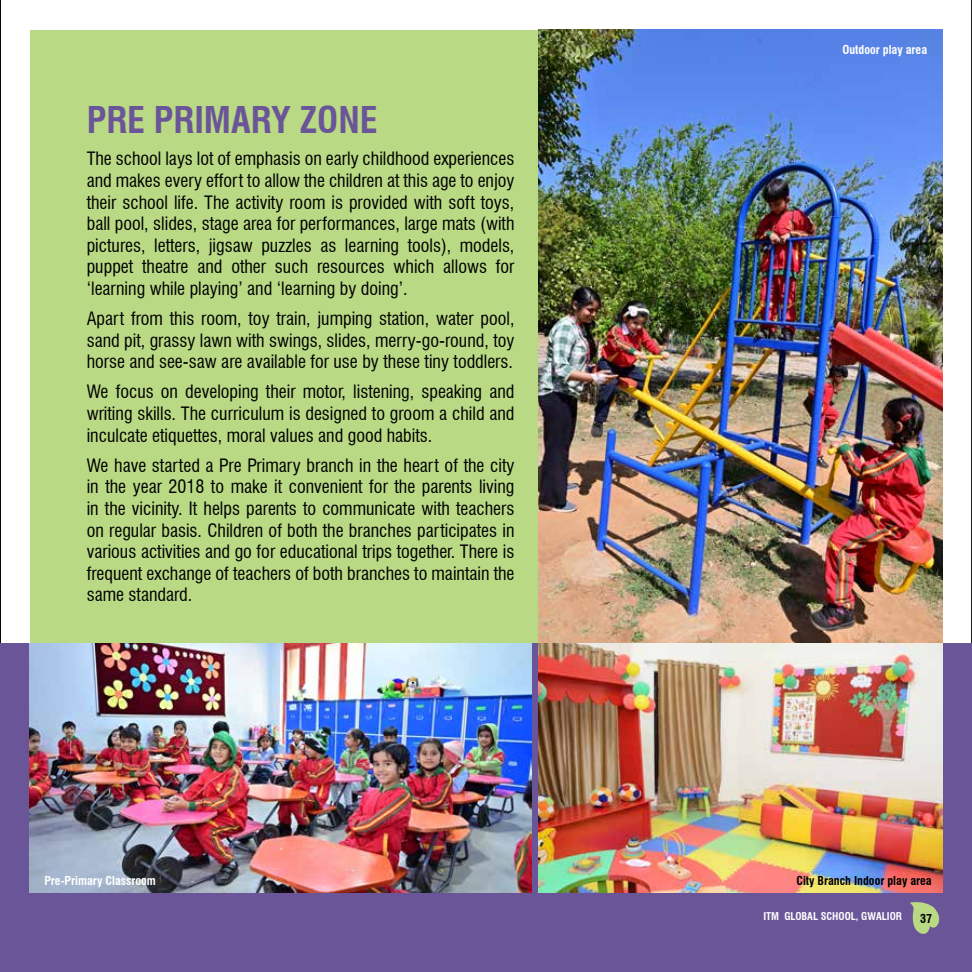
<style>
.page{position:relative;width:972px;height:972px;background:#fff}
.page>*{position:absolute;margin:0;border:0;box-sizing:border-box;transform-origin:0 0}
.t1{font:700 condensed 36px "Swiss 721 BT";color:#6b5599}
.t2{font:condensed 18px/21.6px "Swiss 721 BT";color:#000;text-align:justify}
.t3{font:700 condensed 12px "Swiss 721 BT";color:#fff}
.t4{font:700 condensed 12px "Swiss 721 BT";color:#000}
.t5{font:700 condensed 10.5px "Swiss 721 BT";color:#fff}
</style>
<div class="page">
<div style="left:30px;top:30px;width:509px;height:614px;background:#b9d984"></div>
<img style="left:539px;top:30px;width:403px;height:614px">
<img style="left:0;top:644px;width:972px;height:328px">
<img style="left:30px;top:644px;width:501px;height:249px">
<svg style="left:910px;top:901px;width:31px;height:35px"></svg>
<h1 class="t1" style="left:87px;top:99px;width:292px">PRE PRIMARY ZONE</h1>
<p class="t2" style="left:87px;top:148px;width:429px">The school lays lot of emphasis on early childhood experiences and makes every effort to allow the children at this age to enjoy their school life. The activity room is provided with soft toys, ball pool, slides, stage area for performances, large mats (with pictures, letters, jigsaw puzzles as learning tools), models, puppet theatre and other such resources which allows for ‘learning while playing’ and ‘learning by doing’.</p>
<p class="t2" style="left:87px;top:308px;width:429px">Apart from this room, toy train, jumping station, water pool, sand pit, grassy lawn with swings, slides, merry-go-round, toy horse and see-saw are available for use by these tiny toddlers.</p>
<p class="t2" style="left:87px;top:381px;width:429px">We focus on developing their motor, listening, speaking and writing skills. The curriculum is designed to groom a child and inculcate etiquettes, moral values and good habits.</p>
<p class="t2" style="left:87px;top:454px;width:429px">We have started a Pre Primary branch in the heart of the city in the year 2018 to make it convenient for the parents living in the vicinity. It helps parents to communicate with teachers on regular basis. Children of both the branches participates in various activities and go for educational trips together. There is frequent exchange of teachers of both branches to maintain the same standard.</p>
<p class="t3" style="left:842px;top:42px;width:86px">Outdoor play area</p>
<p class="t3" style="left:44px;top:874px;width:113px">Pre-Primary Classroom</p>
<p class="t4" style="left:796px;top:874px;width:137px">City Branch Indoor play area</p>
<p class="t5" style="left:763px;top:910px;width:140px">ITM GLOBAL SCHOOL, GWALIOR</p>
<p class="t4" style="left:920px;top:911px;width:13px">37</p>
</div>
